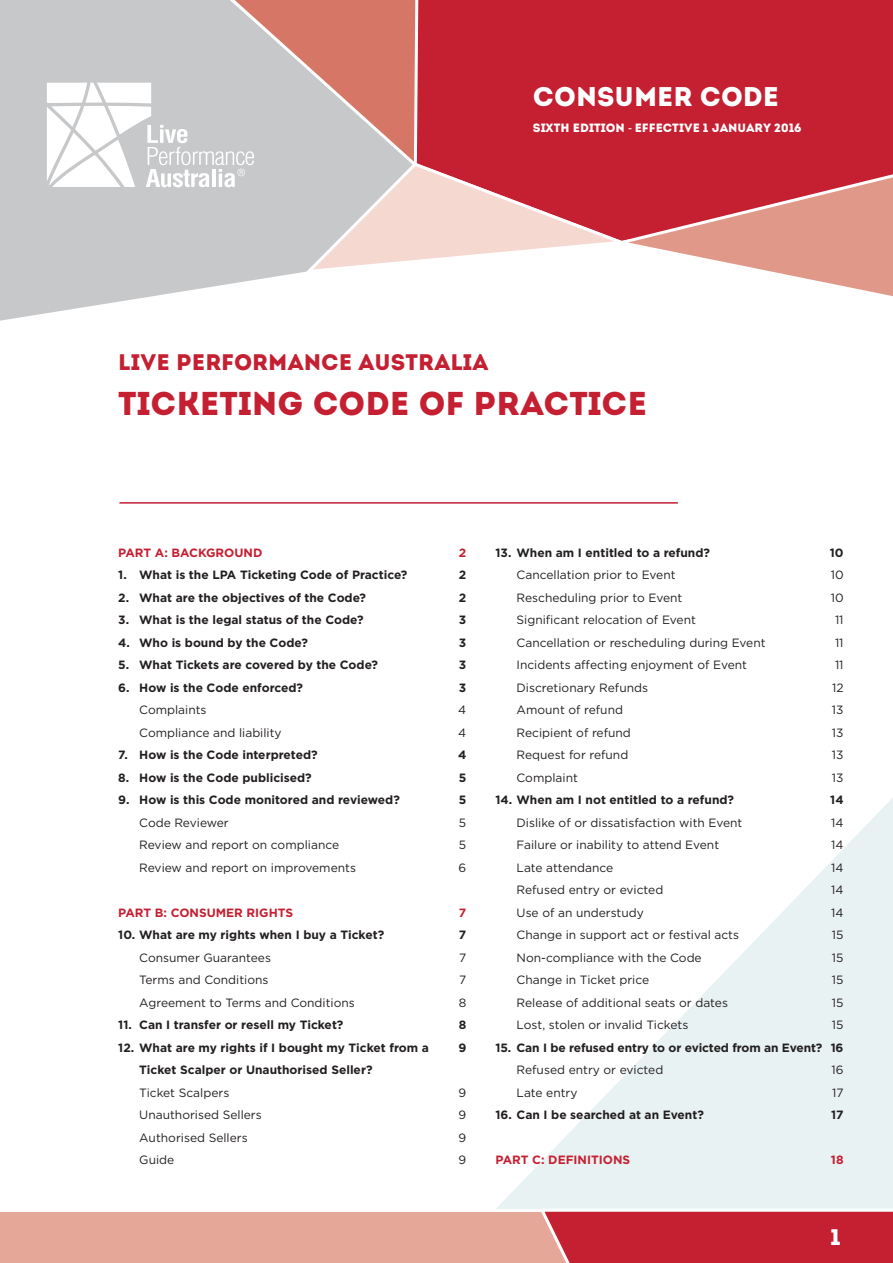
<style>
.page{position:relative;width:893px;height:1263px;background:#fff}
.page>*{position:absolute;margin:0;border:0;box-sizing:border-box;transform-origin:0 0}
.t1{font:33px "Intro";color:#c42032}
.t2{font:27px "Intro";color:#fff}
.t3{font:22.5px "Intro";color:#c42032}
.t4{font:22.5px "Intro";color:#fff}
.t5{font:12px "Gotham";color:#231f20}
.t6{font:700 12px "Gotham";color:#231f20}
.t7{font:700 12px "Gotham";color:#c42032}
.t8{font:12px "Intro";color:#fff}
</style>
<div class="page">
<svg style="left:496px;top:798px;width:397px;height:411px"></svg>
<svg style="left:0;top:0;width:140px;height:321px;background:#cccdcf"></svg>
<div style="left:0;top:1212px;width:537px;height:51px;background:#e5a798"></div>
<svg style="left:537px;top:1207px;width:356px;height:56px;background:#ca3a49"></svg>
<hr style="left:119px;top:502px;width:559px;height:2px;background:#c42032">
<svg style="left:47px;top:0;width:846px;height:298px;background:#d3898e"></svg>
<h2 class="t2" style="left:533px;top:81px;width:248px">CONSUMER CODE</h2>
<p class="t8" style="left:533px;top:121px;width:270px">SIXTH EDITION - EFFECTIVE 1 JANUARY 2016</p>
<h3 class="t3" style="left:118px;top:348px;width:372px">LIVE PERFORMANCE AUSTRALIA</h3>
<h1 class="t1" style="left:118px;top:383px;width:531px">TICKETING CODE OF PRACTICE</h1>
<p class="t7" style="left:118px;top:544px;width:146px">PART A: BACKGROUND</p>
<p class="t7" style="left:459px;top:544px;width:9px">2</p>
<p class="t6" style="left:118px;top:567px;width:291px">1. What is the LPA Ticketing Code of Practice?</p>
<p class="t6" style="left:459px;top:567px;width:9px">2</p>
<p class="t6" style="left:118px;top:589px;width:249px">2. What are the objectives of the Code?</p>
<p class="t6" style="left:459px;top:589px;width:9px">2</p>
<p class="t6" style="left:118px;top:612px;width:247px">3. What is the legal status of the Code?</p>
<p class="t6" style="left:459px;top:612px;width:9px">3</p>
<p class="t6" style="left:118px;top:634px;width:191px">4. Who is bound by the Code?</p>
<p class="t6" style="left:459px;top:634px;width:9px">3</p>
<p class="t6" style="left:118px;top:657px;width:261px">5. What Tickets are covered by the Code?</p>
<p class="t6" style="left:459px;top:657px;width:9px">3</p>
<p class="t6" style="left:118px;top:679px;width:186px">6. How is the Code enforced?</p>
<p class="t6" style="left:459px;top:679px;width:9px">3</p>
<p class="t5" style="left:139px;top:702px;width:69px">Complaints</p>
<p class="t5" style="left:458px;top:702px;width:10px">4</p>
<p class="t5" style="left:139px;top:725px;width:144px">Compliance and liability</p>
<p class="t5" style="left:458px;top:725px;width:10px">4</p>
<p class="t6" style="left:118px;top:747px;width:201px">7. How is the Code interpreted?</p>
<p class="t6" style="left:458px;top:747px;width:10px">4</p>
<p class="t6" style="left:118px;top:769px;width:195px">8. How is the Code publicised?</p>
<p class="t6" style="left:459px;top:769px;width:9px">5</p>
<p class="t6" style="left:118px;top:792px;width:283px">9. How is this Code monitored and reviewed?</p>
<p class="t6" style="left:459px;top:792px;width:9px">5</p>
<p class="t5" style="left:139px;top:815px;width:91px">Code Reviewer</p>
<p class="t5" style="left:459px;top:815px;width:9px">5</p>
<p class="t5" style="left:139px;top:837px;width:201px">Review and report on compliance</p>
<p class="t5" style="left:459px;top:837px;width:9px">5</p>
<p class="t5" style="left:139px;top:860px;width:218px">Review and report on improvements</p>
<p class="t5" style="left:459px;top:860px;width:9px">6</p>
<p class="t7" style="left:118px;top:904px;width:176px">PART B: CONSUMER RIGHTS</p>
<p class="t7" style="left:459px;top:904px;width:9px">7</p>
<p class="t6" style="left:118px;top:927px;width:267px">10. What are my rights when I buy a Ticket?</p>
<p class="t6" style="left:459px;top:927px;width:9px">7</p>
<p class="t5" style="left:139px;top:950px;width:133px">Consumer Guarantees</p>
<p class="t5" style="left:459px;top:950px;width:9px">7</p>
<p class="t5" style="left:139px;top:972px;width:131px">Terms and Conditions</p>
<p class="t5" style="left:459px;top:972px;width:9px">7</p>
<p class="t5" style="left:139px;top:995px;width:217px">Agreement to Terms and Conditions</p>
<p class="t5" style="left:459px;top:995px;width:9px">8</p>
<p class="t6" style="left:118px;top:1017px;width:227px">11. Can I transfer or resell my Ticket?</p>
<p class="t6" style="left:459px;top:1017px;width:9px">8</p>
<p class="t6" style="left:118px;top:1039px;width:312px">12. What are my rights if I bought my Ticket from a</p>
<p class="t6" style="left:458px;top:1039px;width:9px">9</p>
<p class="t6" style="left:139px;top:1062px;width:235px">Ticket Scalper or Unauthorised Seller?</p>
<p class="t5" style="left:139px;top:1085px;width:92px">Ticket Scalpers</p>
<p class="t5" style="left:459px;top:1085px;width:9px">9</p>
<p class="t5" style="left:139px;top:1107px;width:124px">Unauthorised Sellers</p>
<p class="t5" style="left:459px;top:1107px;width:9px">9</p>
<p class="t5" style="left:139px;top:1130px;width:110px">Authorised Sellers</p>
<p class="t5" style="left:459px;top:1130px;width:9px">9</p>
<p class="t5" style="left:139px;top:1152px;width:37px">Guide</p>
<p class="t5" style="left:459px;top:1152px;width:9px">9</p>
<p class="t6" style="left:496px;top:544px;width:216px">13. When am I entitled to a refund?</p>
<p class="t6" style="left:830px;top:544px;width:15px">10</p>
<p class="t5" style="left:517px;top:567px;width:161px">Cancellation prior to Event</p>
<p class="t5" style="left:831px;top:567px;width:14px">10</p>
<p class="t5" style="left:517px;top:590px;width:167px">Rescheduling prior to Event</p>
<p class="t5" style="left:831px;top:590px;width:14px">10</p>
<p class="t5" style="left:517px;top:612px;width:181px">Significant relocation of Event</p>
<p class="t5" style="left:835px;top:612px;width:10px">11</p>
<p class="t5" style="left:517px;top:635px;width:251px">Cancellation or rescheduling during Event</p>
<p class="t5" style="left:835px;top:635px;width:10px">11</p>
<p class="t5" style="left:517px;top:657px;width:232px">Incidents affecting enjoyment of Event</p>
<p class="t5" style="left:835px;top:657px;width:10px">11</p>
<p class="t5" style="left:517px;top:680px;width:133px">Discretionary Refunds</p>
<p class="t5" style="left:832px;top:680px;width:13px">12</p>
<p class="t5" style="left:517px;top:702px;width:108px">Amount of refund</p>
<p class="t5" style="left:832px;top:702px;width:13px">13</p>
<p class="t5" style="left:517px;top:725px;width:116px">Recipient of refund</p>
<p class="t5" style="left:832px;top:725px;width:13px">13</p>
<p class="t5" style="left:517px;top:747px;width:113px">Request for refund</p>
<p class="t5" style="left:832px;top:747px;width:13px">13</p>
<p class="t5" style="left:517px;top:770px;width:63px">Complaint</p>
<p class="t5" style="left:832px;top:770px;width:13px">13</p>
<p class="t6" style="left:496px;top:792px;width:240px">14. When am I not entitled to a refund?</p>
<p class="t6" style="left:830px;top:792px;width:15px">14</p>
<p class="t5" style="left:517px;top:815px;width:227px">Dislike of or dissatisfaction with Event</p>
<p class="t5" style="left:831px;top:815px;width:14px">14</p>
<p class="t5" style="left:517px;top:837px;width:204px">Failure or inability to attend Event</p>
<p class="t5" style="left:831px;top:837px;width:14px">14</p>
<p class="t5" style="left:517px;top:860px;width:98px">Late attendance</p>
<p class="t5" style="left:831px;top:860px;width:14px">14</p>
<p class="t5" style="left:517px;top:882px;width:148px">Refused entry or evicted</p>
<p class="t5" style="left:831px;top:882px;width:14px">14</p>
<p class="t5" style="left:517px;top:905px;width:129px">Use of an understudy</p>
<p class="t5" style="left:831px;top:905px;width:14px">14</p>
<p class="t5" style="left:517px;top:927px;width:224px">Change in support act or festival acts</p>
<p class="t5" style="left:832px;top:927px;width:13px">15</p>
<p class="t5" style="left:517px;top:950px;width:187px">Non-compliance with the Code</p>
<p class="t5" style="left:832px;top:950px;width:13px">15</p>
<p class="t5" style="left:517px;top:972px;width:134px">Change in Ticket price</p>
<p class="t5" style="left:832px;top:972px;width:13px">15</p>
<p class="t5" style="left:517px;top:995px;width:213px">Release of additional seats or dates</p>
<p class="t5" style="left:832px;top:995px;width:13px">15</p>
<p class="t5" style="left:517px;top:1017px;width:173px">Lost, stolen or invalid Tickets</p>
<p class="t5" style="left:832px;top:1017px;width:13px">15</p>
<p class="t6" style="left:496px;top:1039px;width:350px">15. Can I be refused entry to or evicted from an Event? 16</p>
<p class="t5" style="left:517px;top:1062px;width:148px">Refused entry or evicted</p>
<p class="t5" style="left:831px;top:1062px;width:14px">16</p>
<p class="t5" style="left:517px;top:1085px;width:62px">Late entry</p>
<p class="t5" style="left:832px;top:1085px;width:13px">17</p>
<p class="t6" style="left:496px;top:1107px;width:210px">16. Can I be searched at an Event?</p>
<p class="t6" style="left:831px;top:1107px;width:14px">17</p>
<p class="t7" style="left:496px;top:1152px;width:136px">PART C: DEFINITIONS</p>
<p class="t7" style="left:831px;top:1152px;width:14px">18</p>
<h3 class="t4" style="left:831px;top:1224px;width:11px">1</h3>
</div>
